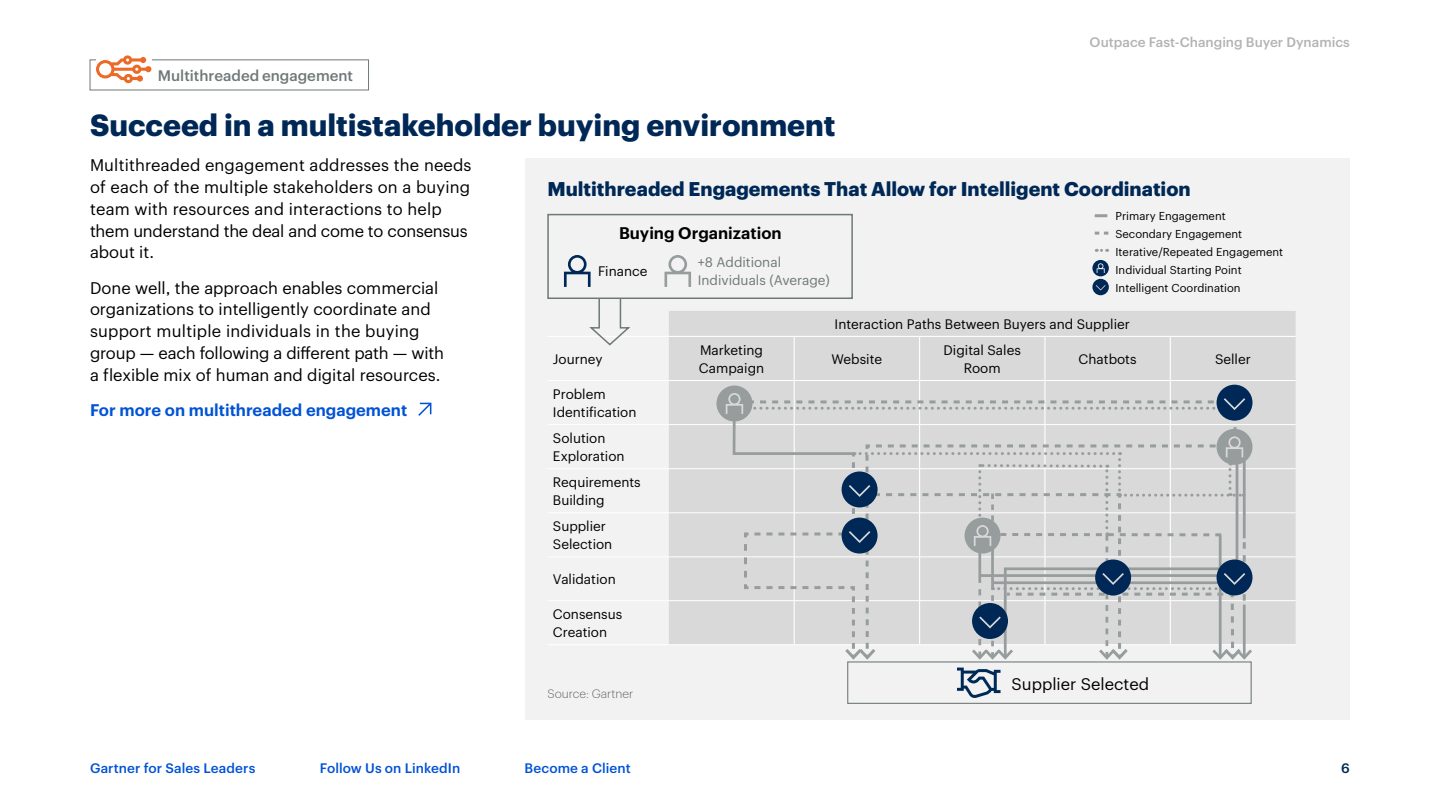
<style>
.page{position:relative;width:1440px;height:810px;background:#fff}
.page>*{position:absolute;margin:0;border:0;box-sizing:border-box;transform-origin:0 0}
.t1{font:700 30px "Graphik";color:#002856}
.t2{font:700 19.5px "Graphik";color:#002856}
.t3{font:16.5px/21.8px "Graphik";color:#000}
.t4{font:600 16.5px "Graphik";color:#0052d6}
.t5{font:600 16.5px "Graphik";color:#000}
.t6{font:500 15px "Graphik";color:#6f7878}
.t7{font:13.5px/18px "Graphik";color:#000}
.t8{font:500 13.5px "Graphik";letter-spacing:.005em;color:#0052d6}
.t9{font:500 13.5px "Graphik";color:#b3b3b3}
.t10{font:13.5px/18px "Graphik";color:#6f7878}
.t11{font:500 13.5px "Graphik";color:#002856}
.t12{font:300 12px "Graphik";color:#666}
.t13{font:11.25px/17.9px "Graphik";color:#000}
</style>
<div class="page">
<div style="left:525px;top:158px;width:825px;height:562px;background:#f2f2f2"></div>
<div style="left:669px;top:311px;width:626px;height:333px;background:#d9d9d9"></div>
<hr style="left:793px;top:337px;width:2px;height:43px;background:#fff">
<hr style="left:793px;top:381px;width:2px;height:43px;background:#fff">
<hr style="left:919px;top:337px;width:1px;height:43px;background:#fff">
<hr style="left:919px;top:381px;width:1px;height:43px;background:#fff">
<hr style="left:1044px;top:337px;width:1px;height:43px;background:#fff">
<hr style="left:1169px;top:337px;width:2px;height:43px;background:#fff">
<hr style="left:1044px;top:381px;width:1px;height:43px;background:#fff">
<hr style="left:1169px;top:381px;width:2px;height:43px;background:#fff">
<hr style="left:547px;top:336px;width:122px;height:1px;background:#fff">
<hr style="left:669px;top:336px;width:125px;height:1px;background:#fff">
<hr style="left:794px;top:336px;width:125px;height:1px;background:#fff">
<hr style="left:919px;top:336px;width:126px;height:1px;background:#fff">
<hr style="left:1045px;top:336px;width:125px;height:1px;background:#fff">
<hr style="left:1170px;top:336px;width:125px;height:1px;background:#fff">
<hr style="left:547px;top:644px;width:122px;height:1px;background:#fff">
<hr style="left:669px;top:644px;width:125px;height:1px;background:#fff">
<hr style="left:1170px;top:644px;width:125px;height:1px;background:#fff">
<hr style="left:547px;top:380px;width:122px;height:1px;background:#fff">
<hr style="left:669px;top:380px;width:125px;height:1px;background:#fff">
<hr style="left:794px;top:380px;width:125px;height:1px;background:#fff">
<hr style="left:919px;top:380px;width:126px;height:1px;background:#fff">
<hr style="left:1045px;top:380px;width:125px;height:1px;background:#fff">
<hr style="left:1170px;top:380px;width:125px;height:1px;background:#fff">
<hr style="left:547px;top:424px;width:122px;height:1px;background:#fff">
<hr style="left:669px;top:424px;width:125px;height:1px;background:#fff">
<hr style="left:1170px;top:424px;width:125px;height:1px;background:#fff">
<hr style="left:547px;top:468px;width:122px;height:1px;background:#fff">
<hr style="left:669px;top:468px;width:125px;height:1px;background:#fff">
<hr style="left:1170px;top:468px;width:125px;height:1px;background:#fff">
<hr style="left:547px;top:513px;width:122px;height:1px;background:#fff">
<hr style="left:669px;top:513px;width:125px;height:1px;background:#fff">
<hr style="left:1170px;top:513px;width:125px;height:1px;background:#fff">
<hr style="left:547px;top:557px;width:122px;height:1px;background:#fff">
<hr style="left:669px;top:557px;width:125px;height:1px;background:#fff">
<hr style="left:1170px;top:557px;width:125px;height:1px;background:#fff">
<hr style="left:547px;top:600px;width:122px;height:1px;background:#fff">
<hr style="left:669px;top:600px;width:125px;height:1px;background:#fff">
<hr style="left:1170px;top:600px;width:125px;height:1px;background:#fff">
<div style="left:847px;top:661px;width:404px;height:43px;border:1px solid #6f7878"></div>
<svg style="left:1094px;top:214px;width:13px;height:3px"></svg>
<svg style="left:1094px;top:232px;width:14px;height:3px"></svg>
<svg style="left:1096px;top:249px;width:11px;height:3px"></svg>
<div style="left:1217px;top:385px;width:35px;height:35px;background:#1c3f66;border-radius:50%"></div>
<svg style="left:957px;top:668px;width:43px;height:30px"></svg>
<div style="left:716px;top:386px;width:36px;height:35px;background:#979d9d;border-radius:50%"></div>
<div style="left:1092px;top:260px;width:17px;height:16px;background:#002856;border-radius:50%"></div>
<svg style="left:1096px;top:263px;width:8px;height:10px"></svg>
<div style="left:1216px;top:385px;width:36px;height:36px;background:#002856;border-radius:50%"></div>
<svg style="left:726px;top:393px;width:529px;height:269px;background:#cdcfd1"></svg>
<div style="left:1092px;top:279px;width:17px;height:16px;background:#002856;border-radius:50%"></div>
<svg style="left:1095px;top:285px;width:10px;height:5px"></svg>
<svg style="left:589px;top:299px;width:41px;height:47px"></svg>
<div style="left:547px;top:214px;width:306px;height:85px;background:#f2f2f2;border:2px solid #6f7878"></div>
<svg style="left:564px;top:255px;width:26px;height:32px"></svg>
<svg style="left:664px;top:255px;width:27px;height:32px"></svg>
<div style="left:90px;top:59px;width:279px;height:31px;border:1px solid #6f7878"></div>
<svg style="left:418px;top:403px;width:13px;height:13px"></svg>
<svg style="left:96px;top:55px;width:55px;height:28px"></svg>
<p class="t9" style="left:1089px;top:32px;width:262px">Outpace Fast-Changing Buyer Dynamics</p>
<p class="t6" style="left:158px;top:64px;width:197px">Multithreaded engagement</p>
<h1 class="t1" style="left:90px;top:102px;width:747px">Succeed in a multistakeholder buying environment</h1>
<p class="t3" style="left:90px;top:153px;width:383px">Multithreaded engagement addresses the needs of each of the multiple stakeholders on a buying team with resources and interactions to help them understand the deal and come to consensus about it.</p>
<p class="t3" style="left:90px;top:275px;width:355px">Done well, the approach enables commercial organizations to intelligently coordinate and support multiple individuals in the buying group — each following a different path — with a flexible mix of human and digital resources.</p>
<p class="t4" style="left:90px;top:397px;width:319px">For more on multithreaded engagement</p>
<p class="t2" style="left:547px;top:174px;width:644px">Multithreaded Engagements That Allow for Intelligent Coordination</p>
<p class="t13" style="left:1115px;top:206px;width:169px">Primary Engagement<br>Secondary Engagement<br>Iterative/Repeated Engagement<br>Individual Starting Point<br>Intelligent Coordination</p>
<p class="t5" style="left:619px;top:221px;width:164px">Buying Organization</p>
<p class="t10" style="left:698px;top:252px;width:133px">+8 Additional<br>Individuals (Average)</p>
<p class="t7" style="left:598px;top:261px;width:51px">Finance</p>
<p class="t7" style="left:834px;top:314px;width:297px">Interaction Paths Between Buyers and Supplier</p>
<p class="t7" style="left:553px;top:349px;width:51px">Journey</p>
<p class="t7" style="left:699px;top:340px;width:67px">Marketing<br>Campaign</p>
<p class="t7" style="left:831px;top:349px;width:52px">Website</p>
<p class="t7" style="left:943px;top:340px;width:79px;text-align:center">Digital Sales<br>Room</p>
<p class="t7" style="left:1078px;top:349px;width:59px">Chatbots</p>
<p class="t7" style="left:1215px;top:349px;width:37px">Seller</p>
<p class="t7" style="left:553px;top:384px;width:85px">Problem<br>Identification</p>
<p class="t7" style="left:553px;top:428px;width:73px">Solution<br>Exploration</p>
<p class="t7" style="left:553px;top:472px;width:89px">Requirements<br>Building</p>
<p class="t7" style="left:553px;top:516px;width:61px">Supplier<br>Selection</p>
<p class="t7" style="left:553px;top:569px;width:64px">Validation</p>
<p class="t7" style="left:553px;top:604px;width:71px">Consensus<br>Creation</p>
<p class="t3" style="left:1011px;top:672px;width:139px">Supplier Selected</p>
<p class="t12" style="left:547px;top:684px;width:87px">Source: Gartner</p>
<p class="t8" style="left:90px;top:758px;width:167px">Gartner for Sales Leaders</p>
<p class="t8" style="left:320px;top:758px;width:142px">Follow Us on LinkedIn</p>
<p class="t8" style="left:524px;top:758px;width:108px">Become a Client</p>
<p class="t11" style="left:1341px;top:758px;width:10px">6</p>
</div>
